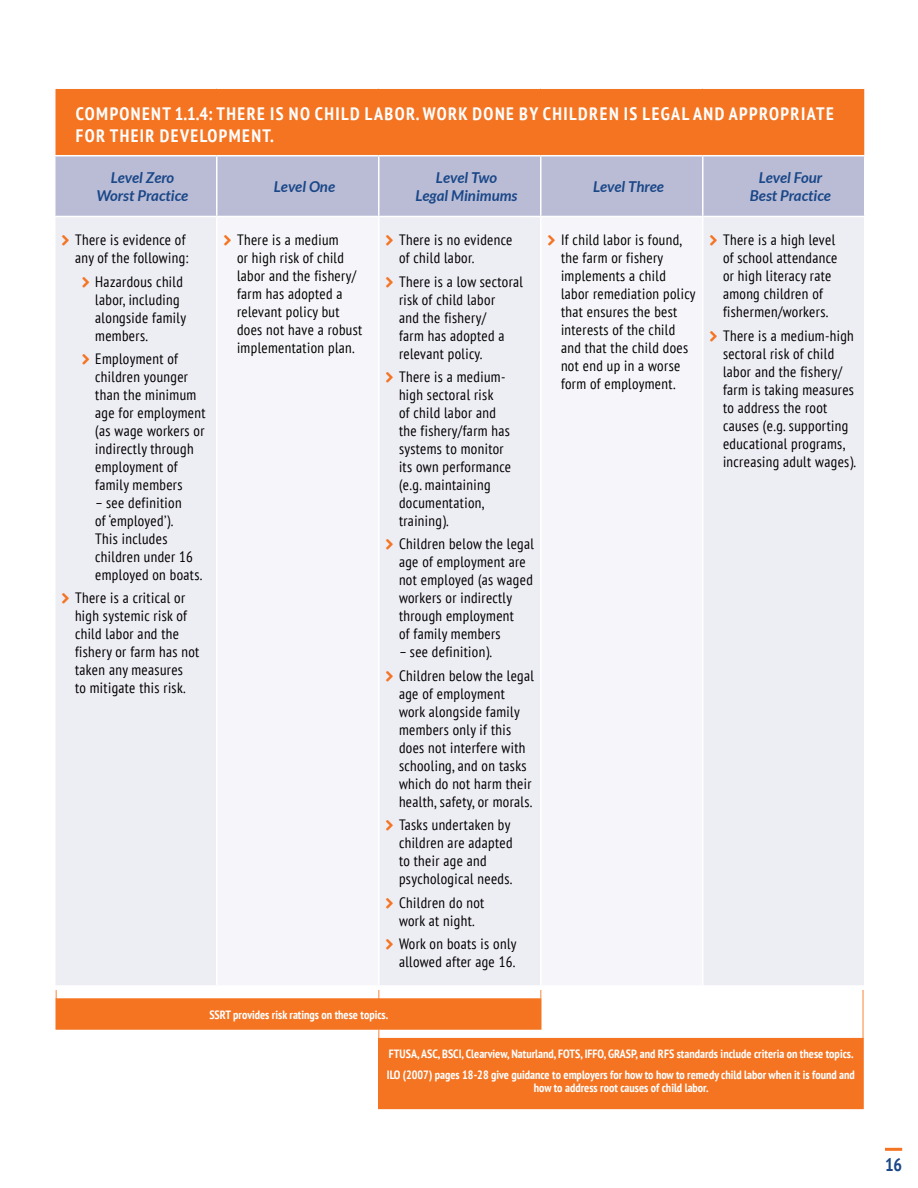
<style>
.page{position:relative;width:918px;height:1188px;background:#fff}
.page>*{position:absolute;margin:0;border:0;box-sizing:border-box;transform-origin:0 0}
.t1{font:700 condensed 18px/21.6px "PT Sans";letter-spacing:.08em;color:#fff}
.t2{font:700 condensed 18px "PT Sans";color:#1a4788}
.t3{font:condensed 15px/18px "PT Sans";letter-spacing:.025em;color:#000}
.t4{font:italic 700 15px/18px "Lato";color:#1a4788;text-align:center}
.t5{font:700 condensed 12px/20.2px "PT Sans";color:#fff}
</style>
<div class="page">
<hr style="left:885px;top:1148px;width:17px;height:3px;background:#f47422">
<div style="left:55px;top:88px;width:810px;height:68px;background:#f47422"></div>
<div style="left:56px;top:156px;width:808px;height:60px;background:#babcd5"></div>
<div style="left:56px;top:217px;width:808px;height:768px;background:#ededf4"></div>
<svg style="left:218px;top:217px;width:484px;height:768px;fill:#f6f6fa"></svg>
<hr style="left:216px;top:156px;width:2px;height:60px;background:#fff">
<hr style="left:378px;top:156px;width:2px;height:60px;background:#fff">
<hr style="left:540px;top:156px;width:2px;height:60px;background:#fff">
<hr style="left:702px;top:156px;width:2px;height:60px;background:#fff">
<hr style="left:54px;top:87px;width:163px;height:2px;background:#fff">
<hr style="left:54px;top:89px;width:2px;height:66px;background:#fff">
<hr style="left:217px;top:87px;width:162px;height:2px;background:#fff">
<hr style="left:379px;top:87px;width:162px;height:2px;background:#fff">
<hr style="left:541px;top:87px;width:162px;height:2px;background:#fff">
<hr style="left:703px;top:87px;width:162px;height:2px;background:#fff">
<hr style="left:864px;top:89px;width:1px;height:66px;background:#fff">
<hr style="left:54px;top:155px;width:163px;height:1px;background:#fff">
<hr style="left:217px;top:155px;width:162px;height:1px;background:#fff">
<hr style="left:379px;top:155px;width:162px;height:1px;background:#fff">
<hr style="left:541px;top:155px;width:162px;height:1px;background:#fff">
<hr style="left:703px;top:155px;width:163px;height:1px;background:#fff">
<hr style="left:216px;top:217px;width:2px;height:768px;background:#fff">
<hr style="left:378px;top:217px;width:2px;height:768px;background:#fff">
<hr style="left:540px;top:217px;width:2px;height:768px;background:#fff">
<hr style="left:702px;top:217px;width:2px;height:768px;background:#fff">
<svg style="left:378px;top:990px;width:2px;height:8px"></svg>
<svg style="left:540px;top:990px;width:2px;height:8px"></svg>
<svg style="left:378px;top:1030px;width:2px;height:8px"></svg>
<hr style="left:862px;top:990px;width:2px;height:49px;background:#faae7b">
<div style="left:379px;top:1039px;width:484px;height:69px;background:#f47422"></div>
<div style="left:378px;top:1038px;width:486px;height:71px;border:2px solid #f47422"></div>
<div style="left:56px;top:999px;width:485px;height:30px;background:#f47422"></div>
<div style="left:56px;top:998px;width:486px;height:32px;border:2px solid #f47422"></div>
<svg style="left:62px;top:235px;width:7px;height:11px"></svg>
<svg style="left:83px;top:277px;width:6px;height:10px"></svg>
<svg style="left:83px;top:354px;width:6px;height:11px"></svg>
<svg style="left:62px;top:593px;width:7px;height:11px"></svg>
<svg style="left:224px;top:235px;width:7px;height:11px"></svg>
<svg style="left:386px;top:235px;width:7px;height:11px"></svg>
<svg style="left:386px;top:277px;width:7px;height:10px"></svg>
<svg style="left:386px;top:372px;width:7px;height:11px"></svg>
<svg style="left:386px;top:539px;width:7px;height:11px"></svg>
<svg style="left:386px;top:671px;width:7px;height:10px"></svg>
<svg style="left:386px;top:820px;width:7px;height:11px"></svg>
<svg style="left:386px;top:898px;width:7px;height:10px"></svg>
<svg style="left:386px;top:939px;width:7px;height:11px"></svg>
<svg style="left:548px;top:235px;width:7px;height:11px"></svg>
<svg style="left:710px;top:235px;width:7px;height:11px"></svg>
<svg style="left:710px;top:331px;width:7px;height:10px"></svg>
<p class="t1" style="left:76px;top:103px;width:760px">COMPONENT 1.1.4: THERE IS NO CHILD LABOR. WORK DONE BY CHILDREN IS LEGAL AND APPROPRIATE<br>FOR THEIR DEVELOPMENT.</p>
<p class="t4" style="left:97px;top:169px;width:93px">Level Zero<br>Worst Practice</p>
<p class="t4" style="left:274px;top:178px;width:63px">Level One</p>
<p class="t4" style="left:415px;top:169px;width:104px">Level Two<br>Legal Minimums</p>
<p class="t4" style="left:593px;top:178px;width:72px">Level Three</p>
<p class="t4" style="left:750px;top:169px;width:83px">Level Four<br>Best Practice</p>
<p class="t3" style="left:75px;top:231px;width:115px">There is evidence of any of the following:</p>
<p class="t3" style="left:95px;top:272px;width:92px">Hazardous child labor, including alongside family members.</p>
<p class="t3" style="left:95px;top:349px;width:112px">Employment of children younger than the minimum age for employment (as wage workers or indirectly through employment of family members</p>
<p class="t3" style="left:95px;top:493px;width:109px">– see definition<br>of ‘employed’).<br>This includes children under 16 employed on boats.</p>
<p class="t3" style="left:75px;top:589px;width:126px">There is a critical or high systemic risk of child labor and the fishery or farm has not taken any measures<br>to mitigate this risk.</p>
<p class="t3" style="left:237px;top:231px;width:127px">There is a medium<br>or high risk of child labor and the fishery/ farm has adopted a relevant policy but does not have a robust implementation plan.</p>
<p class="t3" style="left:399px;top:231px;width:115px">There is no evidence of child labor.</p>
<p class="t3" style="left:561px;top:231px;width:136px">If child labor is found, the farm or fishery implements a child labor remediation policy that ensures the best interests of the child and that the child does not end up in a worse form of employment.</p>
<p class="t3" style="left:723px;top:231px;width:116px">There is a high level of school attendance or high literacy rate among children of fishermen/workers.</p>
<p class="t3" style="left:399px;top:272px;width:126px">There is a low sectoral risk of child labor<br>and the fishery/<br>farm has adopted a relevant policy.</p>
<p class="t3" style="left:399px;top:367px;width:114px">There is a medium&shy;high sectoral risk<br>of child labor and the fishery/farm has systems to monitor its own performance (e.g. maintaining documentation, training).</p>
<p class="t3" style="left:399px;top:535px;width:136px">Children below the legal age of employment are not employed (as waged workers or indirectly through employment<br>of family members</p>
<p class="t3" style="left:399px;top:640px;width:136px;line-height:23.4px">– see definition).<br>Children below the legal</p>
<p class="t3" style="left:399px;top:684px;width:135px">age of employment work alongside family members only if this does not interfere with schooling, and on tasks which do not harm their health, safety, or morals.</p>
<p class="t3" style="left:399px;top:816px;width:115px">Tasks undertaken by children are adapted to their age and psychological needs.</p>
<p class="t3" style="left:399px;top:893px;width:87px">Children do not work at night.</p>
<p class="t3" style="left:399px;top:934px;width:119px">Work on boats is only allowed after age 16.</p>
<p class="t3" style="left:723px;top:326px;width:135px">There is a medium-high sectoral risk of child labor and the fishery/ farm is taking measures to address the root causes (e.g. supporting educational programs, increasing adult wages).</p>
<p class="t5" style="left:209px;top:1004px;width:180px">SSRT provides risk ratings on these topics.</p>
<p class="t5" style="left:387px;top:1044px;width:470px">FTUSA, ASC, BSCI, Clearview, Naturland, FOTS, IFFO, GRASP, and RFS standards include criteria on these topics.<br>ILO (2007) pages 18-28 give guidance to employers for how to how to remedy child labor when it is found and</p>
<p class="t5" style="left:534px;top:1078px;width:176px">how to address root causes of child labor.</p>
<p class="t2" style="left:885px;top:1153px;width:19px">16</p>
</div>
